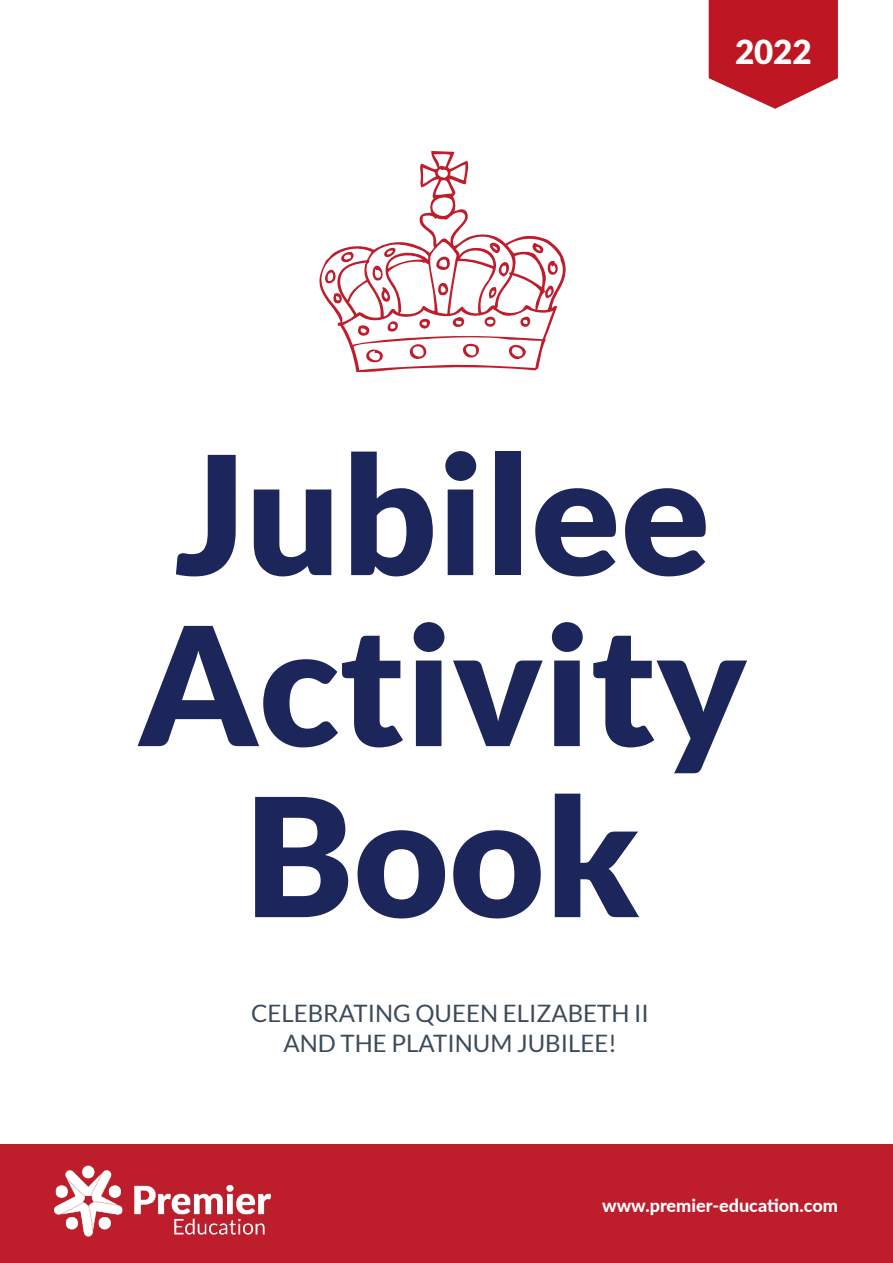
<style>
.page{position:relative;width:893px;height:1263px;background:#fff}
.page>*{position:absolute;margin:0;border:0;box-sizing:border-box;transform-origin:0 0}
.t1{font:900 165px/171px "Lato";color:#1d265a;text-align:center}
.t2{font:900 33px "Lato";color:#fff}
.t3{font:24px/30px "Lato";color:#3c4b5a;text-align:center}
.t4{font:800 18px "Lato";color:#fff}
</style>
<div class="page">
<div style="left:0;top:1145px;width:893px;height:118px;background:#be1d2c"></div>
<img style="left:54px;top:1166px;width:216px;height:71px">
<svg style="left:319px;top:151px;width:247px;height:222px"></svg>
<svg style="left:486px;top:242px;width:16px;height:11px"></svg>
<svg style="left:339px;top:251px;width:18px;height:12px"></svg>
<svg style="left:435px;top:253px;width:16px;height:18px"></svg>
<svg style="left:527px;top:243px;width:32px;height:33px"></svg>
<svg style="left:498px;top:260px;width:13px;height:16px"></svg>
<svg style="left:371px;top:244px;width:25px;height:37px"></svg>
<svg style="left:435px;top:279px;width:14px;height:16px"></svg>
<svg style="left:487px;top:286px;width:11px;height:12px"></svg>
<svg style="left:379px;top:287px;width:14px;height:16px"></svg>
<svg style="left:324px;top:269px;width:20px;height:37px"></svg>
<svg style="left:482px;top:315px;width:16px;height:13px"></svg>
<svg style="left:518px;top:317px;width:14px;height:11px"></svg>
<svg style="left:452px;top:317px;width:13px;height:12px"></svg>
<svg style="left:417px;top:318px;width:14px;height:11px"></svg>
<svg style="left:385px;top:320px;width:16px;height:14px"></svg>
<svg style="left:358px;top:324px;width:12px;height:14px"></svg>
<svg style="left:461px;top:342px;width:21px;height:17px"></svg>
<svg style="left:408px;top:343px;width:19px;height:18px"></svg>
<svg style="left:505px;top:344px;width:21px;height:15px"></svg>
<svg style="left:366px;top:349px;width:18px;height:16px"></svg>
<svg style="left:709px;top:0;width:129px;height:109px;background:#c73741"></svg>
<p class="t2" style="left:735px;top:33px;width:78px">2022</p>
<p class="t1" style="left:137px;top:426px;width:612px">Jubilee<br>Activity<br>Book</p>
<p class="t3" style="left:251px;top:998px;width:399px">CELEBRATING QUEEN ELIZABETH II<br>AND THE PLATINUM JUBILEE!</p>
<p class="t4" style="left:602px;top:1192px;width:237px">www.premier-education.com</p>
</div>
